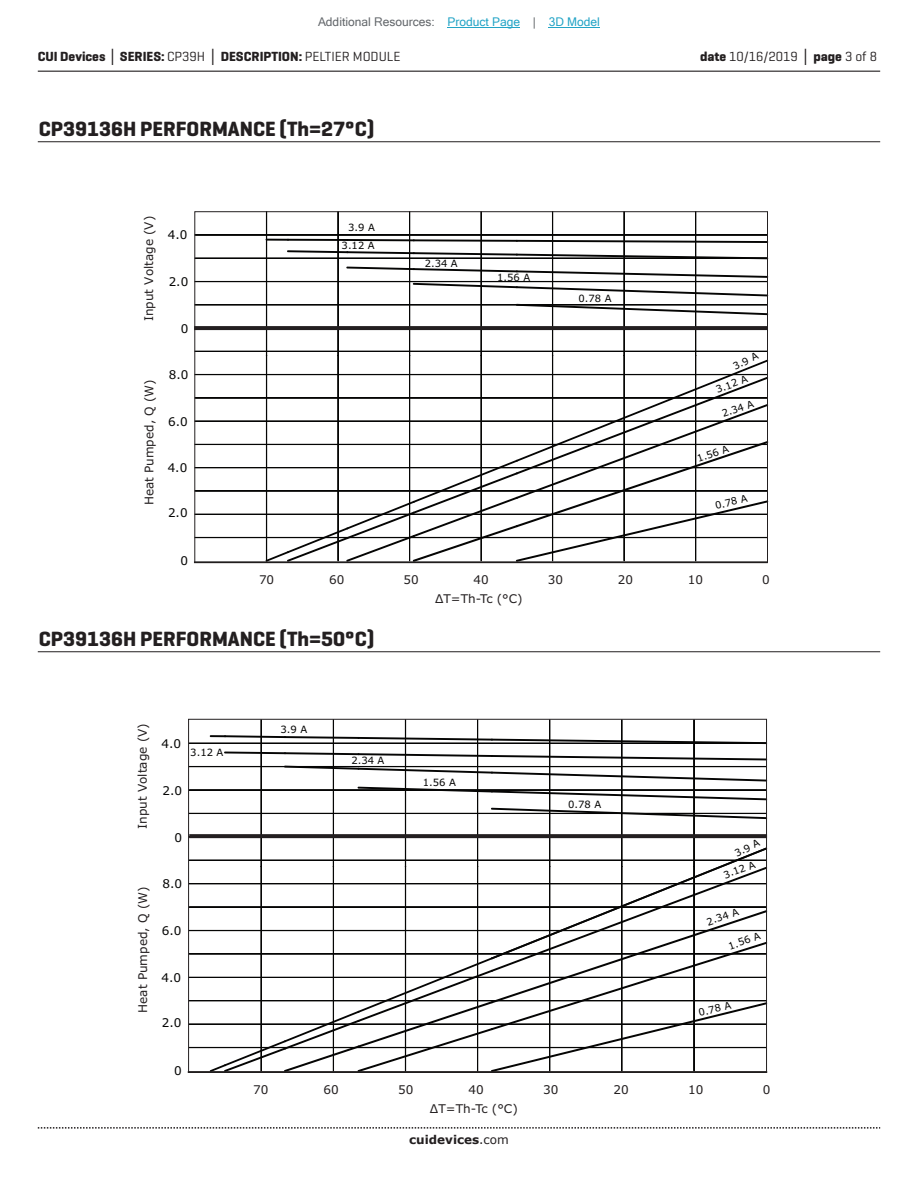
<style>
.page{position:relative;width:918px;height:1188px;background:#fff}
.page>*{position:absolute;margin:0;border:0;box-sizing:border-box;transform-origin:0 0}
.t1{font:700 21px "Geogrotesque";color:#231f20}
.t2{font:700 13.5px "Geogrotesque";color:#231f20}
.t3{font:13.5px "Geogrotesque";color:#231f20}
.t4{font:12px "Verdana";color:#231f20}
.t5{font:12px "Verdana";color:#050504}
.t6{font:12px "Microsoft Sans Serif";color:#63676b}
.t7{font:700 12px "Verdana";color:#231f20}
.t8{font:10.05px "Verdana";color:#050504}
.s1{color:#23a4c6}
.s2{font-family:"Verdana"}
.s3{font-weight:400}
.s4{font-weight:700}
.s5{font-family:"Verdana";font-weight:700}
</style>
<div class="page">
<hr style="left:38px;top:71px;width:842px;height:1px;background:#231f20">
<svg style="left:38px;top:1127px;width:842px;height:2px"></svg>
<svg style="left:196px;top:213px;width:570px;height:348px"></svg>
<svg style="left:196px;top:326px;width:570px;height:4px;background:#272324"></svg>
<hr style="left:38px;top:141px;width:842px;height:1px;background:#231f20">
<svg style="left:190px;top:721px;width:575px;height:350px"></svg>
<svg style="left:190px;top:834px;width:575px;height:4px;background:#2a2627"></svg>
<hr style="left:38px;top:651px;width:842px;height:1px;background:#231f20">
<hr style="left:448px;top:27px;width:72px;height:1px;background:#23a4c6">
<hr style="left:549px;top:27px;width:51px;height:1px;background:#23a4c6">
<p class="t6" style="left:318px;top:15px;width:283px">Additional Resources: <span class="s1">Product Page</span> | <span class="s1">3D Model</span></p>
<p class="t2" style="left:38px;top:48px;width:364px">CUI Devices <span class="s2">│</span> SERIES: <span class="s3">CP39H</span> <span class="s2">│</span> DESCRIPTION: <span class="s3">PELTIER MODULE</span></p>
<p class="t3" style="left:700px;top:48px;width:179px"><span class="s4">date</span> 10/16/2019 <span class="s5">│</span> <span class="s4">page</span> 3 of 8</p>
<h1 class="t1" style="left:39px;top:116px;width:337px">CP39136H PERFORMANCE (Th=27°C)</h1>
<p class="t4" style="left:141px;top:321px;width:107px;rotate:-90deg">Input Voltage (V)</p>
<p class="t5" style="left:168px;top:227px;width:21px">4.0</p>
<p class="t5" style="left:169px;top:273px;width:21px">2.0</p>
<p class="t5" style="left:181px;top:320px;width:9px">0</p>
<p class="t4" style="left:141px;top:505px;width:127px;rotate:-90deg">Heat Pumped, Q (W)</p>
<p class="t5" style="left:169px;top:366px;width:21px">8.0</p>
<p class="t5" style="left:168px;top:413px;width:21px">6.0</p>
<p class="t5" style="left:168px;top:460px;width:21px">4.0</p>
<p class="t5" style="left:168px;top:505px;width:21px">2.0</p>
<p class="t5" style="left:180px;top:552px;width:9px">0</p>
<p class="t8" style="left:348px;top:220px;width:28px">3.9 A</p>
<p class="t8" style="left:342px;top:239px;width:35px">3.12 A</p>
<p class="t8" style="left:425px;top:256px;width:35px">2.34 A</p>
<p class="t8" style="left:497px;top:270px;width:35px">1.56 A</p>
<p class="t8" style="left:579px;top:292px;width:35px">0.78 A</p>
<p class="t8" style="left:731px;top:361px;width:28px;rotate:-26deg">3.9 A</p>
<p class="t8" style="left:714px;top:383px;width:35px;rotate:-20deg">3.12 A</p>
<p class="t8" style="left:720px;top:407px;width:35px;rotate:-19deg">2.34 A</p>
<p class="t8" style="left:695px;top:453px;width:35px;rotate:-20deg">1.56 A</p>
<p class="t8" style="left:714px;top:499px;width:35px;rotate:-13deg">0.78 A</p>
<p class="t4" style="left:259px;top:572px;width:17px">70</p>
<p class="t4" style="left:329px;top:572px;width:17px">60</p>
<p class="t4" style="left:403px;top:572px;width:17px">50</p>
<p class="t4" style="left:473px;top:572px;width:17px">40</p>
<p class="t4" style="left:548px;top:572px;width:17px">30</p>
<p class="t4" style="left:618px;top:572px;width:17px">20</p>
<p class="t4" style="left:688px;top:572px;width:17px">10</p>
<p class="t4" style="left:762px;top:572px;width:9px">0</p>
<h1 class="t1" style="left:39px;top:626px;width:337px">CP39136H PERFORMANCE (Th=50°C)</h1>
<p class="t4" style="left:134px;top:829px;width:107px;rotate:-90deg">Input Voltage (V)</p>
<p class="t5" style="left:162px;top:735px;width:21px">4.0</p>
<p class="t5" style="left:162px;top:782px;width:21px">2.0</p>
<p class="t8" style="left:190px;top:745px;width:35px">3.12 A</p>
<p class="t5" style="left:174px;top:829px;width:9px">0</p>
<p class="t4" style="left:135px;top:1013px;width:128px;rotate:-90deg">Heat Pumped, Q (W)</p>
<p class="t5" style="left:162px;top:875px;width:21px">8.0</p>
<p class="t5" style="left:162px;top:923px;width:21px">6.0</p>
<p class="t5" style="left:161px;top:969px;width:21px">4.0</p>
<p class="t5" style="left:162px;top:1014px;width:21px">2.0</p>
<p class="t5" style="left:174px;top:1062px;width:9px">0</p>
<p class="t8" style="left:280px;top:723px;width:28px">3.9 A</p>
<p class="t8" style="left:351px;top:754px;width:35px">2.34 A</p>
<p class="t4" style="left:435px;top:590px;width:89px">ΔT=Th-Tc (°C)</p>
<p class="t8" style="left:423px;top:776px;width:35px">1.56 A</p>
<p class="t8" style="left:568px;top:798px;width:35px">0.78 A</p>
<p class="t8" style="left:732px;top:847px;width:28px;rotate:-26deg">3.9 A</p>
<p class="t8" style="left:721px;top:869px;width:35px;rotate:-20deg">3.12 A</p>
<p class="t8" style="left:705px;top:916px;width:35px;rotate:-19deg">2.34 A</p>
<p class="t8" style="left:726px;top:940px;width:35px;rotate:-20deg">1.56 A</p>
<p class="t8" style="left:697px;top:1006px;width:35px;rotate:-13deg">0.78 A</p>
<p class="t4" style="left:253px;top:1081px;width:17px">70</p>
<p class="t4" style="left:324px;top:1081px;width:17px">60</p>
<p class="t4" style="left:398px;top:1081px;width:17px">50</p>
<p class="t4" style="left:469px;top:1081px;width:17px">40</p>
<p class="t4" style="left:543px;top:1081px;width:17px">30</p>
<p class="t4" style="left:614px;top:1081px;width:17px">20</p>
<p class="t4" style="left:688px;top:1081px;width:17px">10</p>
<p class="t4" style="left:763px;top:1081px;width:9px">0</p>
<p class="t4" style="left:430px;top:1100px;width:89px">ΔT=Th-Tc (°C)</p>
<p class="t7" style="left:409px;top:1131px;width:101px">cuidevices<span class="s3">.com</span></p>
</div>
